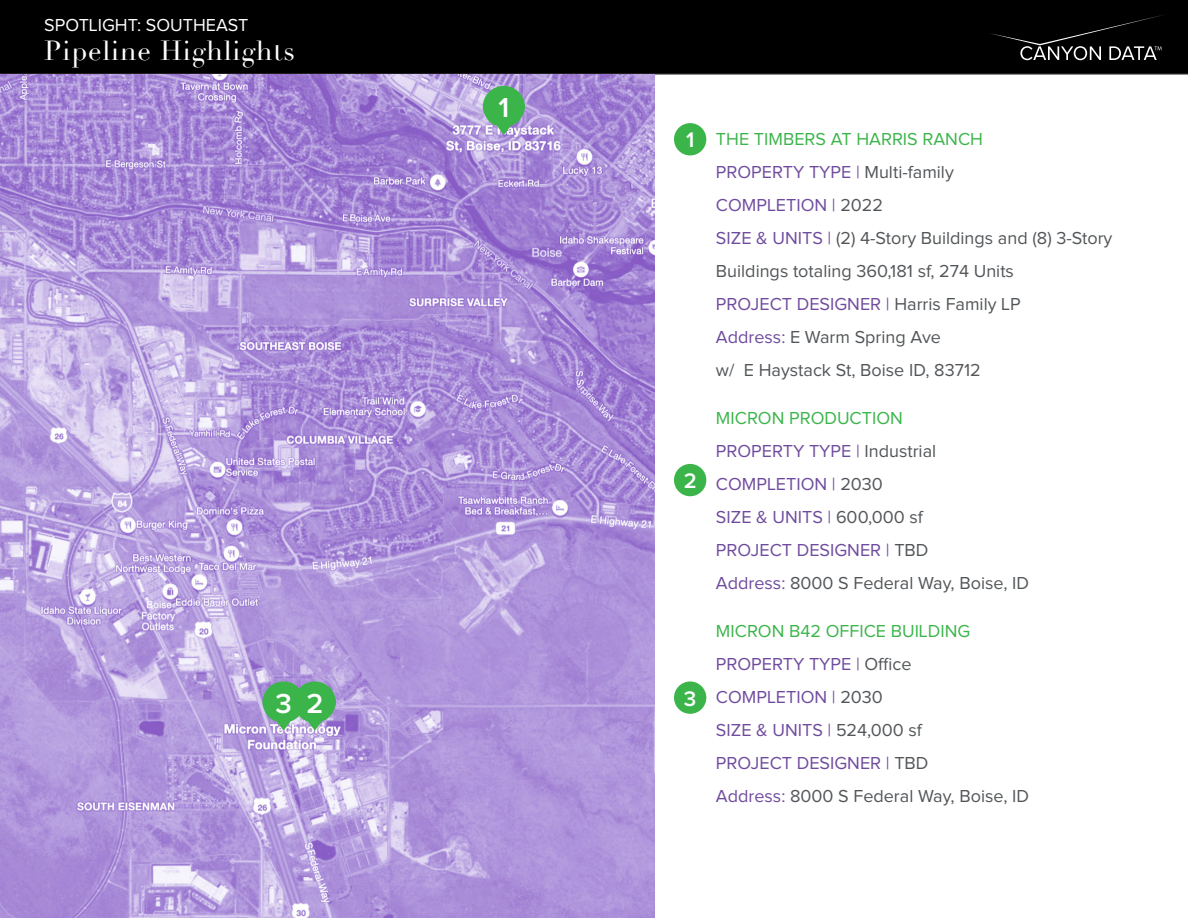
<style>
.page{position:relative;width:1188px;height:918px;background:#fff}
.page>*{position:absolute;margin:0;border:0;box-sizing:border-box;transform-origin:0 0}
.Side_Paragraph_Bulle{font:600 28.5px "Proxima Nova";color:#fff}
.Side_Header{font:27px "Didot";letter-spacing:.03em;color:#fff}
.Side_Paragraph_Bulle-2{font:600 21.75px "Proxima Nova";color:#fff}
.Side_Paragraph_Bulle-3{font:18px "Proxima Nova";color:#6f4b9e}
.Side_Paragraph_Bulle-4{font:18px/33px "Proxima Nova";color:#535659}
.Side_Paragraph_Bulle-5{font:18px "Proxima Nova";color:#3bb54a}
.Side_Paragraph_Bulle-6{font:18px "Proxima Nova";color:#fff}
.s1{color:#535659}
.s2{color:#6f4b9e}
</style>
<div class="page">
<div style="left:0;top:0;width:1188px;height:75px;background:#000"></div>
<svg style="left:989px;top:14px;width:178px;height:46px"></svg>
<img style="left:0;top:75px;width:654px;height:843px">
<svg style="left:483px;top:86px;width:42px;height:49px"></svg>
<div style="left:674px;top:464px;width:32px;height:32px;background:#3bb54a;border-radius:50%"></div>
<div style="left:674px;top:123px;width:32px;height:32px;background:#3bb54a;border-radius:50%"></div>
<div style="left:674px;top:681px;width:32px;height:33px;background:#3bb54a;border-radius:50%"></div>
<svg style="left:262px;top:681px;width:74px;height:50px"></svg>
<p class="Side_Paragraph_Bulle-6" style="left:44px;top:15px;width:206px">SPOTLIGHT: SOUTHEAST</p>
<p class="Side_Header" style="left:44px;top:34px;width:252px">Pipeline Highlights</p>
<p class="Side_Paragraph_Bulle" style="left:498px;top:87px;width:12px">1</p>
<p class="Side_Paragraph_Bulle-2" style="left:686px;top:124px;width:10px">1</p>
<p class="Side_Paragraph_Bulle-2" style="left:684px;top:465px;width:14px">2</p>
<p class="Side_Paragraph_Bulle" style="left:275px;top:682px;width:18px">3</p>
<p class="Side_Paragraph_Bulle" style="left:306px;top:682px;width:18px">2</p>
<p class="Side_Paragraph_Bulle-2" style="left:684px;top:682px;width:14px">3</p>
<p class="Side_Paragraph_Bulle-5" style="left:716px;top:129px;width:269px">THE TIMBERS AT HARRIS RANCH</p>
<p class="Side_Paragraph_Bulle-3" style="left:716px;top:162px;width:239px">PROPERTY TYPE | <span class="s1">Multi-family</span></p>
<p class="Side_Paragraph_Bulle-3" style="left:716px;top:195px;width:169px">COMPLETION | <span class="s1">2022</span></p>
<p class="Side_Paragraph_Bulle-4" style="left:716px;top:222px;width:398px"><span class="s2">SIZE &amp; UNITS |</span> (2) 4-Story Buildings and (8) 3-Story<br>Buildings totaling 360,181 sf, 274 Units</p>
<p class="Side_Paragraph_Bulle-3" style="left:716px;top:294px;width:306px">PROJECT DESIGNER | <span class="s1">Harris Family LP</span></p>
<p class="Side_Paragraph_Bulle-4" style="left:716px;top:321px;width:227px"><span class="s2">Address:</span> E Warm Spring Ave</p>
<p class="Side_Paragraph_Bulle-4" style="left:716px;top:354px;width:266px">w/ E Haystack St, Boise ID, 83712</p>
<p class="Side_Paragraph_Bulle-5" style="left:716px;top:408px;width:188px">MICRON PRODUCTION</p>
<p class="Side_Paragraph_Bulle-3" style="left:716px;top:441px;width:222px">PROPERTY TYPE | <span class="s1">Industrial</span></p>
<p class="Side_Paragraph_Bulle-3" style="left:716px;top:474px;width:169px">COMPLETION | <span class="s1">2030</span></p>
<p class="Side_Paragraph_Bulle-3" style="left:716px;top:507px;width:208px">SIZE &amp; UNITS | <span class="s1">600,000 sf</span></p>
<p class="Side_Paragraph_Bulle-3" style="left:716px;top:540px;width:214px">PROJECT DESIGNER | <span class="s1">TBD</span></p>
<p class="Side_Paragraph_Bulle-4" style="left:716px;top:567px;width:315px"><span class="s2">Address:</span> 8000 S Federal Way, Boise, ID</p>
<p class="Side_Paragraph_Bulle-5" style="left:716px;top:621px;width:256px">MICRON B42 OFFICE BUILDING</p>
<p class="Side_Paragraph_Bulle-3" style="left:716px;top:654px;width:197px">PROPERTY TYPE | <span class="s1">Office</span></p>
<p class="Side_Paragraph_Bulle-3" style="left:716px;top:687px;width:169px">COMPLETION | <span class="s1">2030</span></p>
<p class="Side_Paragraph_Bulle-3" style="left:716px;top:720px;width:208px">SIZE &amp; UNITS | <span class="s1">524,000 sf</span></p>
<p class="Side_Paragraph_Bulle-3" style="left:716px;top:753px;width:214px">PROJECT DESIGNER | <span class="s1">TBD</span></p>
<p class="Side_Paragraph_Bulle-4" style="left:716px;top:780px;width:315px"><span class="s2">Address:</span> 8000 S Federal Way, Boise, ID</p>
</div>
